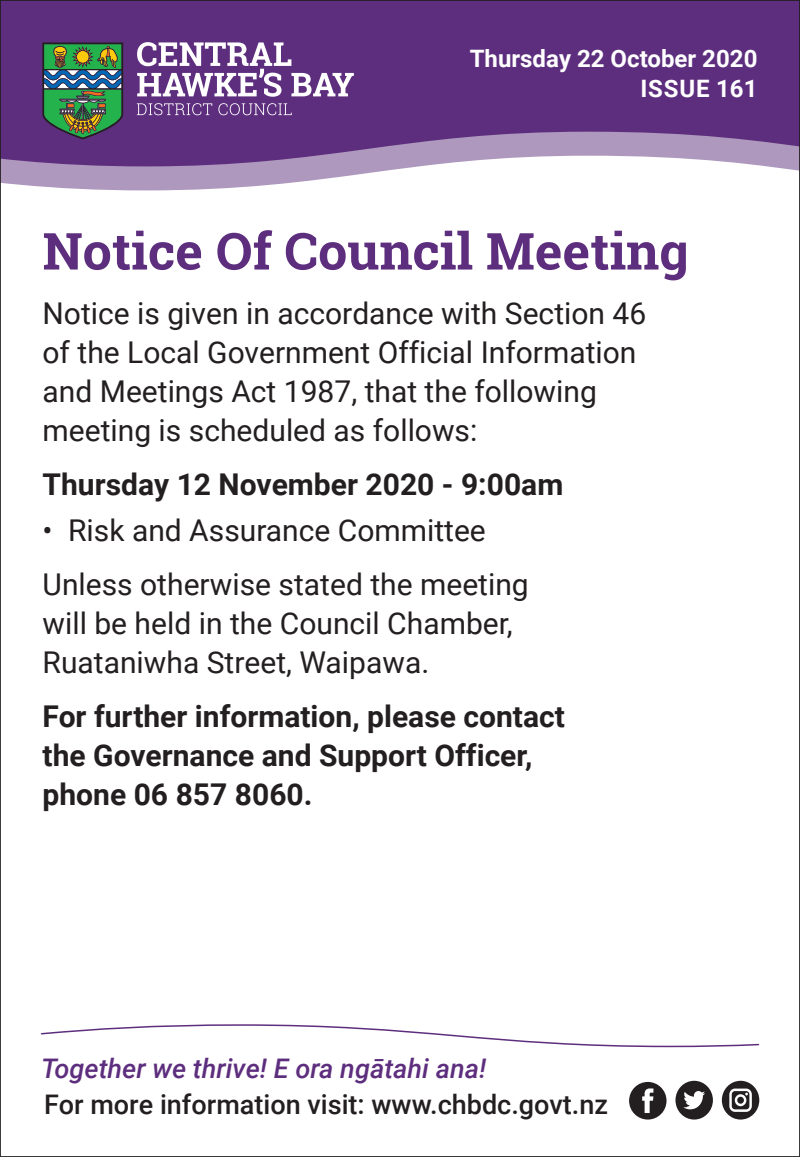
<style>
.page{position:relative;width:800px;height:1157px;background:#fff}
.page>*{position:absolute;margin:0;border:0;box-sizing:border-box;transform-origin:0 0}
.Main_Heading{font:700 51px "Roboto Slab";color:#5e2e7e}
.Body_Copy{font:30px/39px "Roboto";color:#231f20}
.Body_Copy_Bold{font:700 30px/39px "Roboto";color:#231f20}
.Body_Copy_Bullet{font:30px "Roboto";color:#231f20}
.t1{font:500 27px "Roboto";color:#231f20}
.t2{font:italic 500 27px "Roboto";color:#5e2e7e}
.t3{font:700 24px "Roboto";color:#fff}
.t4{font:700 24px "Roboto";letter-spacing:.035em;color:#fff}
</style>
<div class="page">
<svg style="left:2px;top:2px;width:795px;height:189px;background:#7c5596"></svg>
<svg style="left:137px;top:42px;width:217px;height:55px"></svg>
<svg style="left:137px;top:103px;width:75px;height:12px"></svg>
<svg style="left:218px;top:103px;width:74px;height:12px"></svg>
<svg style="left:42px;top:42px;width:81px;height:97px;background:#4a7b59"></svg>
<svg style="left:40px;top:1024px;width:719px;height:24px"></svg>
<svg style="left:675px;top:1080px;width:37px;height:39px"></svg>
<svg style="left:629px;top:1082px;width:37px;height:37px"></svg>
<svg style="left:721px;top:1080px;width:38px;height:39px"></svg>
<p class="t3" style="left:469px;top:42px;width:289px">Thursday 22 October 2020</p>
<p class="t4" style="left:640px;top:72px;width:118px">ISSUE 161</p>
<p class="Main_Heading" style="left:43px;top:216px;width:647px">Notice Of Council Meeting</p>
<p class="Body_Copy" style="left:43px;top:292px;width:605px">Notice is given in accordance with Section 46 of the Local Government Official Information and Meetings Act 1987, that the following meeting is scheduled as follows:</p>
<p class="Body_Copy_Bold" style="left:43px;top:463px;width:522px">Thursday 12 November 2020 - 9:00am</p>
<p class="Body_Copy_Bullet" style="left:43px;top:509px;width:444px">• Risk and Assurance Committee</p>
<p class="Body_Copy" style="left:43px;top:564px;width:487px">Unless otherwise stated the meeting will be held in the Council Chamber,<br>Ruataniwha Street, Waipawa.</p>
<p class="Body_Copy_Bold" style="left:43px;top:696px;width:524px">For further information, please contact the Governance and Support Officer, phone 06 857 8060.</p>
<p class="t2" style="left:41px;top:1049px;width:446px">Together we thrive! E ora ngātahi ana!</p>
<p class="t1" style="left:44px;top:1085px;width:565px">For more information visit: www.chbdc.govt.nz</p>
</div>
